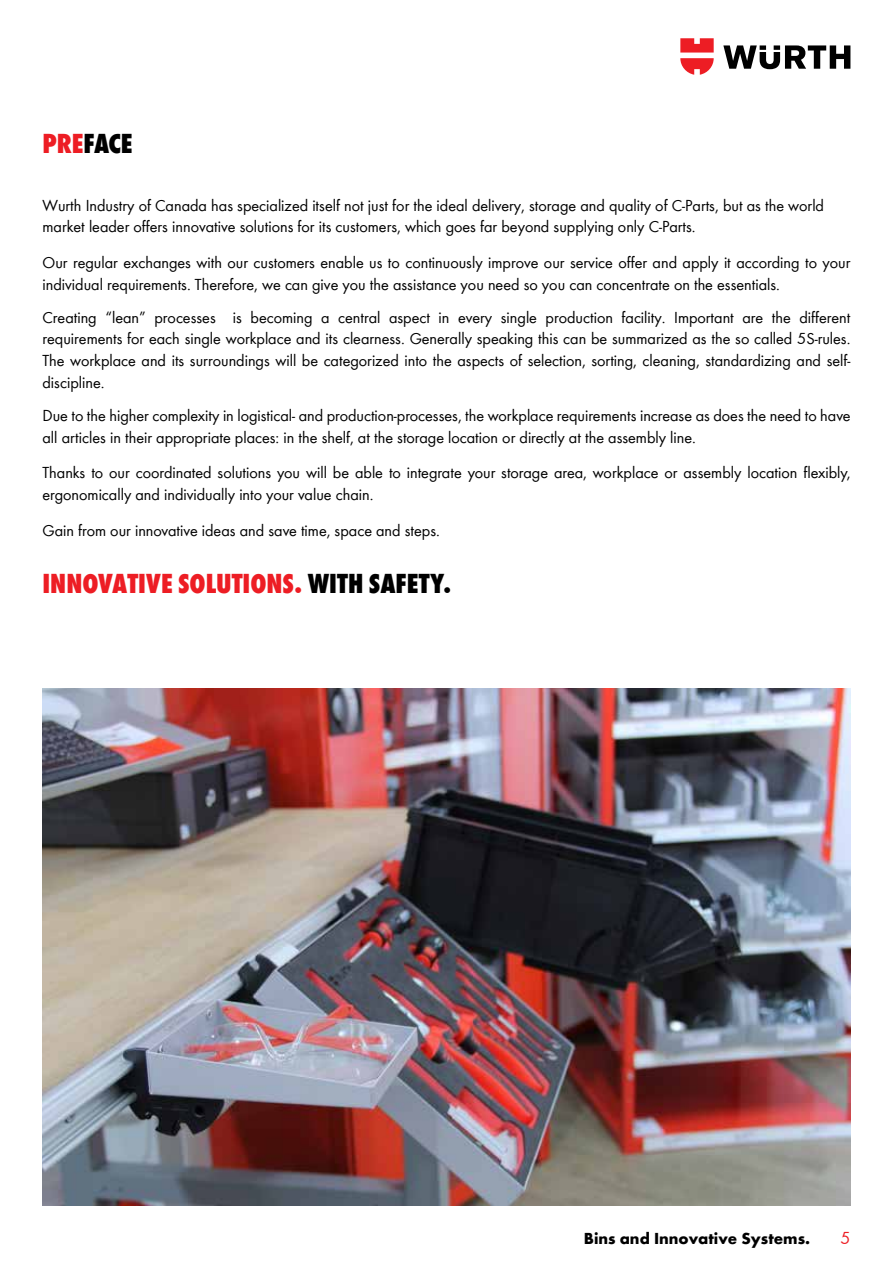
<style>
.page{position:relative;width:893px;height:1263px;background:#fff}
.page>*{position:absolute;margin:0;border:0;box-sizing:border-box;transform-origin:0 0}
.t1{font:28.5px "Wuerth Extra Bold Cond Caps";color:#ed1d24}
.t2{font:28.5px "Wuerth Extra Bold Cond Caps";letter-spacing:-.01em;color:#000}
.t3{font:18px "Wuerth";color:#ed1d24}
.t4{font:16.5px/21.8px "Wuerth";color:#000}
.t5{font:700 16.5px "Wuerth";color:#000}
.s1{color:#ed1d24}
.s2{color:#000}
</style>
<div class="page">
<svg style="left:723px;top:45px;width:127px;height:24px"></svg>
<svg style="left:680px;top:38px;width:34px;height:37px"></svg>
<img style="left:43px;top:689px;width:807px;height:516px">
<h1 class="t2" style="left:43px;top:123px;width:91px"><span class="s1">PRE</span>FACE</h1>
<p class="t4" style="left:43px;top:193px;width:783px">Wurth Industry of Canada has specialized itself not just for the ideal delivery, storage and quality of C-Parts, but as the world market leader offers innovative solutions for its customers, which goes far beyond supplying only C-Parts.</p>
<p class="t4" style="left:43px;top:251px;width:809px">Our regular exchanges with our customers enable us to continuously improve our service offer and apply it according to your individual requirements. Therefore, we can give you the assistance you need so you can concentrate on the essentials.</p>
<p class="t4" style="left:43px;top:305px;width:809px;text-align:justify">Creating “lean” processes is becoming a central aspect in every single production facility. Important are the different requirements for each single workplace and its clearness. Generally speaking this can be summarized as the so called 5S-rules.<br>The workplace and its surroundings will be categorized into the aspects of selection, sorting, cleaning, standardizing and self&shy;discipline.</p>
<p class="t4" style="left:43px;top:404px;width:810px">Due to the higher complexity in logistical- and production-processes, the workplace requirements increase as does the need to have all articles in their appropriate places: in the shelf, at the storage location or directly at the assembly line.</p>
<p class="t4" style="left:43px;top:461px;width:809px">Thanks to our coordinated solutions you will be able to integrate your storage area, workplace or assembly location flexibly, ergonomically and individually into your value chain.</p>
<p class="t4" style="left:43px;top:519px;width:399px">Gain from our innovative ideas and save time, space and steps.</p>
<h1 class="t1" style="left:43px;top:564px;width:410px">INNOVATIVE SOLUTIONS. <span class="s2">WITH SAFETY.</span></h1>
<p class="t5" style="left:584px;top:1226px;width:228px">Bins and Innovative Systems.</p>
<p class="t3" style="left:840px;top:1225px;width:11px">5</p>
</div>
